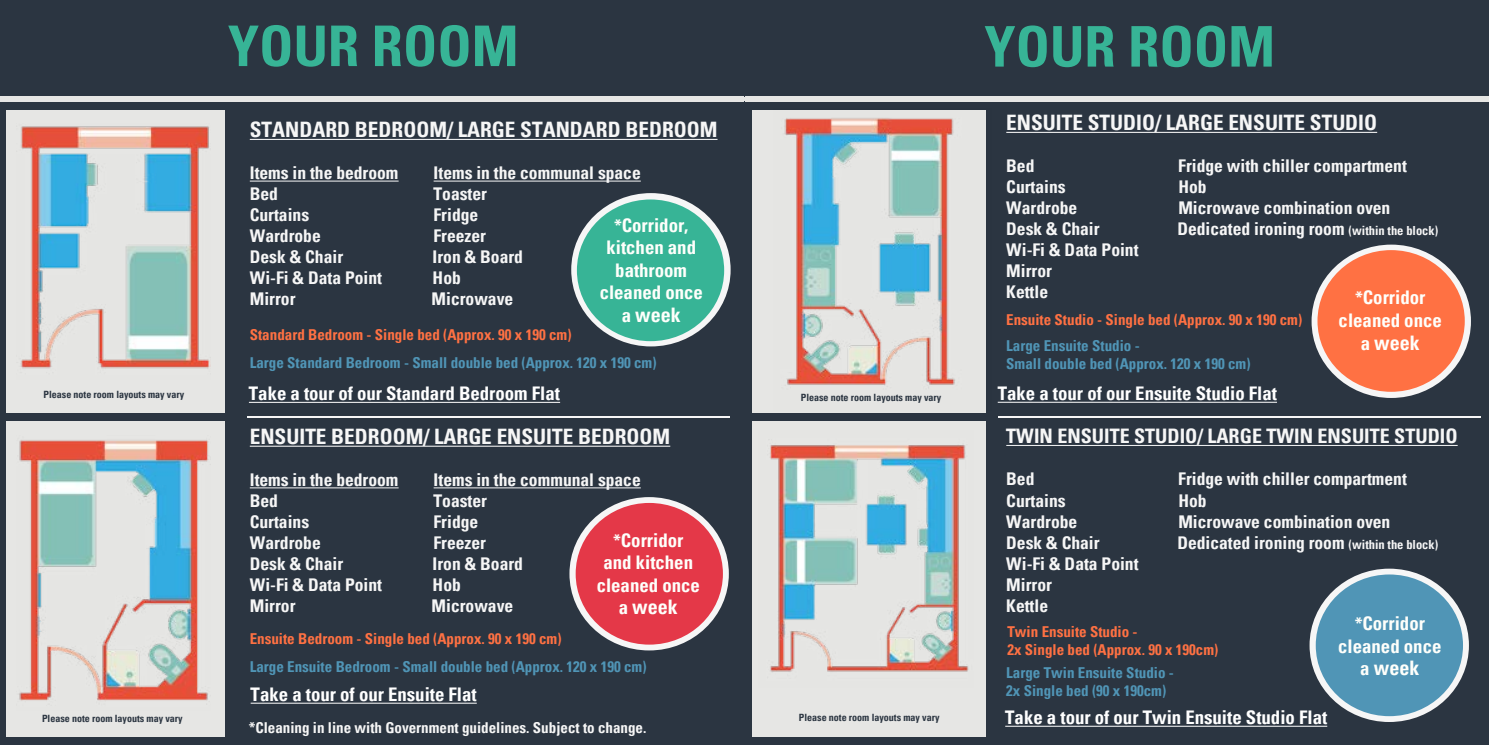
<style>
.page{position:relative;width:1489px;height:745px;background:#fff}
.page>*{position:absolute;margin:0;border:0;box-sizing:border-box;transform-origin:0 0}
.t1{font:700 condensed 56.25px "Univers";color:#37b496}
.t2{font:700 condensed 21.25px "Univers";color:#f6f6f6}
.t3{font:700 condensed 20px "Univers";color:#f6f6f6}
.t4{font:700 condensed 20px "Univers";color:#fefffb}
.t5{font:700 condensed 18.75px "Univers";color:#fff}
.t6{font:700 condensed 18.75px/22.5px "Univers";color:#fefffb;text-align:center}
.t7{font:700 condensed 17.5px/21px "Univers";color:#f6f6f6}
.t8{font:700 condensed 15px/18px "Univers";color:#5095b6}
.t9{font:700 condensed 15px/18px "Univers";color:#ff7143}
.t10{font:700 condensed 15px "Univers";color:#f6f6f6}
.t11{font:700 condensed 10px "Univers";color:#2b3541}
.s1{font-size:17.5px}
.s2{font-size:18.75px}
.s3{font-size:12.5px}
</style>
<div class="page">
<div style="left:744px;top:18px;width:242px;height:726px;background:#e6e6e4"></div>
<div style="left:225px;top:102px;width:521px;height:642px;background:#2b3541"></div>
<div style="left:986px;top:102px;width:502px;height:642px;background:#2b3541"></div>
<div style="left:746px;top:413px;width:245px;height:7px;background:#2b3541"></div>
<img style="left:770px;top:445px;width:199px;height:227px">
<hr style="left:251px;top:702px;width:226px;height:1px;background:#fff">
<hr style="left:997px;top:401px;width:279px;height:1px;background:#fff">
<hr style="left:1005px;top:725px;width:322px;height:1px;background:#fff">
<hr style="left:249px;top:401px;width:311px;height:1px;background:#fff">
<div style="left:0;top:90px;width:224px;height:654px;background:#e6e6e4"></div>
<hr style="left:250px;top:139px;width:467px;height:1px;background:#f6f6f6">
<hr style="left:250px;top:180px;width:148px;height:1px;background:#f6f6f6">
<hr style="left:433px;top:180px;width:207px;height:1px;background:#f6f6f6">
<div style="left:571px;top:193px;width:159px;height:153px;background:#f6f6f6;border-radius:50%"></div>
<div style="left:577px;top:199px;width:147px;height:142px;background:#37b496;border-radius:50%"></div>
<div style="left:0;top:0;width:745px;height:96px;background:#2b3541"></div>
<div style="left:745px;top:0;width:743px;height:96px;background:#2b3541"></div>
<hr style="left:1006px;top:132px;width:370px;height:1px;background:#f6f6f6">
<div style="left:569px;top:497px;width:159px;height:153px;background:#f6f6f6;border-radius:50%"></div>
<div style="left:575px;top:502px;width:148px;height:142px;background:#e43848;border-radius:50%"></div>
<hr style="left:250px;top:445px;width:420px;height:1px;background:#f6f6f6">
<hr style="left:250px;top:487px;width:148px;height:1px;background:#f6f6f6">
<hr style="left:433px;top:487px;width:207px;height:1px;background:#f6f6f6">
<svg style="left:1311px;top:244px;width:159px;height:153px;background:#ece3e1"></svg>
<div style="left:1317px;top:250px;width:147px;height:141px;background:#ff7143;border-radius:50%"></div>
<hr style="left:1006px;top:444px;width:451px;height:1px;background:#f6f6f6">
<svg style="left:1309px;top:568px;width:159px;height:153px;background:#dde3e7"></svg>
<div style="left:1315px;top:574px;width:147px;height:141px;background:#5095b6;border-radius:50%"></div>
<div style="left:0;top:96px;width:744px;height:6px;background:#e6e6e4"></div>
<div style="left:0;top:103px;width:232px;height:7px;background:#2b3541"></div>
<div style="left:0;top:737px;width:240px;height:7px;background:#2b3541"></div>
<div style="left:0;top:104px;width:6px;height:640px;background:#2b3541"></div>
<div style="left:745px;top:96px;width:743px;height:6px;background:#e6e6e4"></div>
<div style="left:741px;top:737px;width:245px;height:7px;background:#2b3541"></div>
<div style="left:744px;top:104px;width:7px;height:634px;background:#2b3541"></div>
<svg style="left:6px;top:413px;width:724px;height:7px"></svg>
<div style="left:744px;top:102px;width:245px;height:8px;background:#2b3541"></div>
<hr style="left:247px;top:415px;width:482px;height:2px;background:#f6f6f6">
<hr style="left:998px;top:416px;width:482px;height:1px;background:#f6f6f6">
<img style="left:19px;top:440px;width:190px;height:261px">
<img style="left:784px;top:118px;width:171px;height:270px">
<img style="left:20px;top:126px;width:190px;height:243px">
<p class="t11" style="left:44px;top:388px;width:142px">Please note room layouts may vary</p>
<p class="t11" style="left:42px;top:711px;width:142px">Please note room layouts may vary</p>
<h1 class="t1" style="left:228px;top:11px;width:292px">YOUR ROOM</h1>
<h1 class="t1" style="left:984px;top:12px;width:292px">YOUR ROOM</h1>
<p class="t2" style="left:250px;top:116px;width:469px">STANDARD BEDROOM/ LARGE STANDARD BEDROOM</p>
<p class="t7" style="left:250px;top:162px;width:150px">Items in the bedroom</p>
<p class="t7" style="left:433px;top:162px;width:209px">Items in the communal space</p>
<p class="t7" style="left:250px;top:183px;width:30px">Bed</p>
<p class="t7" style="left:433px;top:183px;width:55px">Toaster</p>
<p class="t7" style="left:250px;top:204px;width:61px">Curtains</p>
<p class="t7" style="left:433px;top:204px;width:46px">Fridge</p>
<p class="t7" style="left:250px;top:225px;width:72px">Wardrobe</p>
<p class="t7" style="left:433px;top:225px;width:54px">Freezer</p>
<p class="t7" style="left:250px;top:246px;width:95px">Desk &amp; Chair</p>
<p class="t7" style="left:432px;top:246px;width:92px">Iron &amp; Board</p>
<p class="t7" style="left:250px;top:267px;width:134px">Wi-Fi &amp; Data Point</p>
<p class="t7" style="left:432px;top:267px;width:30px">Hob</p>
<p class="t7" style="left:250px;top:288px;width:47px">Mirror</p>
<p class="t7" style="left:431px;top:288px;width:83px">Microwave</p>
<p class="t6" style="left:599px;top:214px;width:105px"><span class="s1">*</span>Corridor, kitchen and bathroom cleaned once</p>
<p class="t4" style="left:621px;top:302px;width:61px"><span class="s2">a</span> week</p>
<p class="t9" style="left:250px;top:326px;width:323px">Standard Bedroom - Single bed (Approx. 90 x 190 cm)</p>
<p class="t8" style="left:250px;top:353px;width:408px">Large Standard Bedroom - Small double bed (Approx. 120 x 190 cm)</p>
<p class="t5" style="left:249px;top:382px;width:313px">Take a tour of our Standard Bedroom Flat</p>
<p class="t2" style="left:250px;top:423px;width:422px">ENSUITE BEDROOM/ LARGE ENSUITE BEDROOM</p>
<p class="t7" style="left:250px;top:469px;width:150px">Items in the bedroom</p>
<p class="t7" style="left:433px;top:469px;width:209px">Items in the communal space</p>
<p class="t7" style="left:250px;top:490px;width:30px">Bed</p>
<p class="t7" style="left:433px;top:490px;width:55px">Toaster</p>
<p class="t7" style="left:250px;top:511px;width:61px">Curtains</p>
<p class="t7" style="left:433px;top:511px;width:46px">Fridge</p>
<p class="t7" style="left:250px;top:532px;width:72px">Wardrobe</p>
<p class="t7" style="left:433px;top:532px;width:54px">Freezer</p>
<p class="t7" style="left:250px;top:553px;width:95px">Desk &amp; Chair</p>
<p class="t7" style="left:432px;top:553px;width:92px">Iron &amp; Board</p>
<p class="t7" style="left:250px;top:574px;width:134px">Wi-Fi &amp; Data Point</p>
<p class="t7" style="left:432px;top:574px;width:30px">Hob</p>
<p class="t7" style="left:250px;top:595px;width:47px">Mirror</p>
<p class="t7" style="left:431px;top:595px;width:83px">Microwave</p>
<p class="t6" style="left:596px;top:528px;width:105px"><span class="s1">*</span>Corridor<br>and kitchen cleaned once</p>
<p class="t4" style="left:618px;top:594px;width:61px"><span class="s2">a</span> week</p>
<p class="t9" style="left:250px;top:629px;width:313px">Ensuite Bedroom - Single bed (Approx. 90 x 190 cm)</p>
<p class="t8" style="left:250px;top:657px;width:398px">Large Ensuite Bedroom - Small double bed (Approx. 120 x 190 cm)</p>
<p class="t5" style="left:251px;top:682px;width:228px">Take a tour of our Ensuite Flat</p>
<p class="t10" style="left:249px;top:718px;width:399px">*Cleaning in line with Government guidelines. Subject to change.</p>
<p class="t11" style="left:800px;top:391px;width:142px">Please note room layouts may vary</p>
<p class="t11" style="left:799px;top:710px;width:142px">Please note room layouts may vary</p>
<p class="t2" style="left:1006px;top:109px;width:372px">ENSUITE STUDIO/ LARGE ENSUITE STUDIO</p>
<p class="t7" style="left:1006px;top:155px;width:30px">Bed</p>
<p class="t7" style="left:1178px;top:155px;width:230px">Fridge with chiller compartment</p>
<p class="t7" style="left:1006px;top:176px;width:61px">Curtains</p>
<p class="t7" style="left:1178px;top:176px;width:30px">Hob</p>
<p class="t7" style="left:1006px;top:197px;width:72px">Wardrobe</p>
<p class="t7" style="left:1178px;top:197px;width:213px">Microwave combination oven</p>
<p class="t7" style="left:1006px;top:218px;width:95px">Desk &amp; Chair</p>
<p class="t7" style="left:1177px;top:218px;width:262px">Dedicated ironing room <span class="s3">(within the block)</span></p>
<p class="t7" style="left:1006px;top:239px;width:134px">Wi-Fi &amp; Data Point<br>Mirror<br>Kettle</p>
<p class="t6" style="left:1338px;top:286px;width:105px"><span class="s1">*</span>Corridor cleaned once</p>
<p class="t4" style="left:1360px;top:330px;width:61px"><span class="s2">a</span> week</p>
<p class="t9" style="left:1006px;top:311px;width:297px">Ensuite Studio - Single bed (Approx. 90 x 190 cm)</p>
<p class="t8" style="left:1006px;top:336px;width:246px">Large Ensuite Studio -<br>Small double bed (Approx. 120 x 190 cm)</p>
<p class="t5" style="left:997px;top:382px;width:281px">Take a tour of our Ensuite Studio Flat</p>
<p class="t3" style="left:1006px;top:423px;width:453px">TWIN ENSUITE STUDIO/ LARGE TWIN ENSUITE STUDIO</p>
<p class="t7" style="left:1006px;top:468px;width:30px">Bed</p>
<p class="t7" style="left:1178px;top:468px;width:230px">Fridge with chiller compartment</p>
<p class="t7" style="left:1006px;top:489px;width:61px">Curtains</p>
<p class="t7" style="left:1178px;top:489px;width:30px">Hob</p>
<p class="t7" style="left:1006px;top:510px;width:72px">Wardrobe</p>
<p class="t7" style="left:1178px;top:510px;width:213px">Microwave combination oven</p>
<p class="t7" style="left:1006px;top:531px;width:95px">Desk &amp; Chair</p>
<p class="t7" style="left:1177px;top:531px;width:262px">Dedicated ironing room <span class="s3">(within the block)</span></p>
<p class="t7" style="left:1006px;top:552px;width:134px">Wi-Fi &amp; Data Point<br>Mirror<br>Kettle</p>
<p class="t9" style="left:1007px;top:622px;width:212px">Twin Ensuite Studio -<br>2x Single bed (Approx. 90 x 190cm)</p>
<p class="t8" style="left:1006px;top:663px;width:169px">Large Twin Ensuite Studio -<br>2x Single bed (90 x 190cm)</p>
<p class="t6" style="left:1338px;top:612px;width:105px"><span class="s1">*</span>Corridor cleaned once</p>
<p class="t4" style="left:1360px;top:655px;width:61px"><span class="s2">a</span> week</p>
<p class="t5" style="left:1005px;top:705px;width:323px">Take a tour of our Twin Ensuite Studio Flat</p>
</div>
